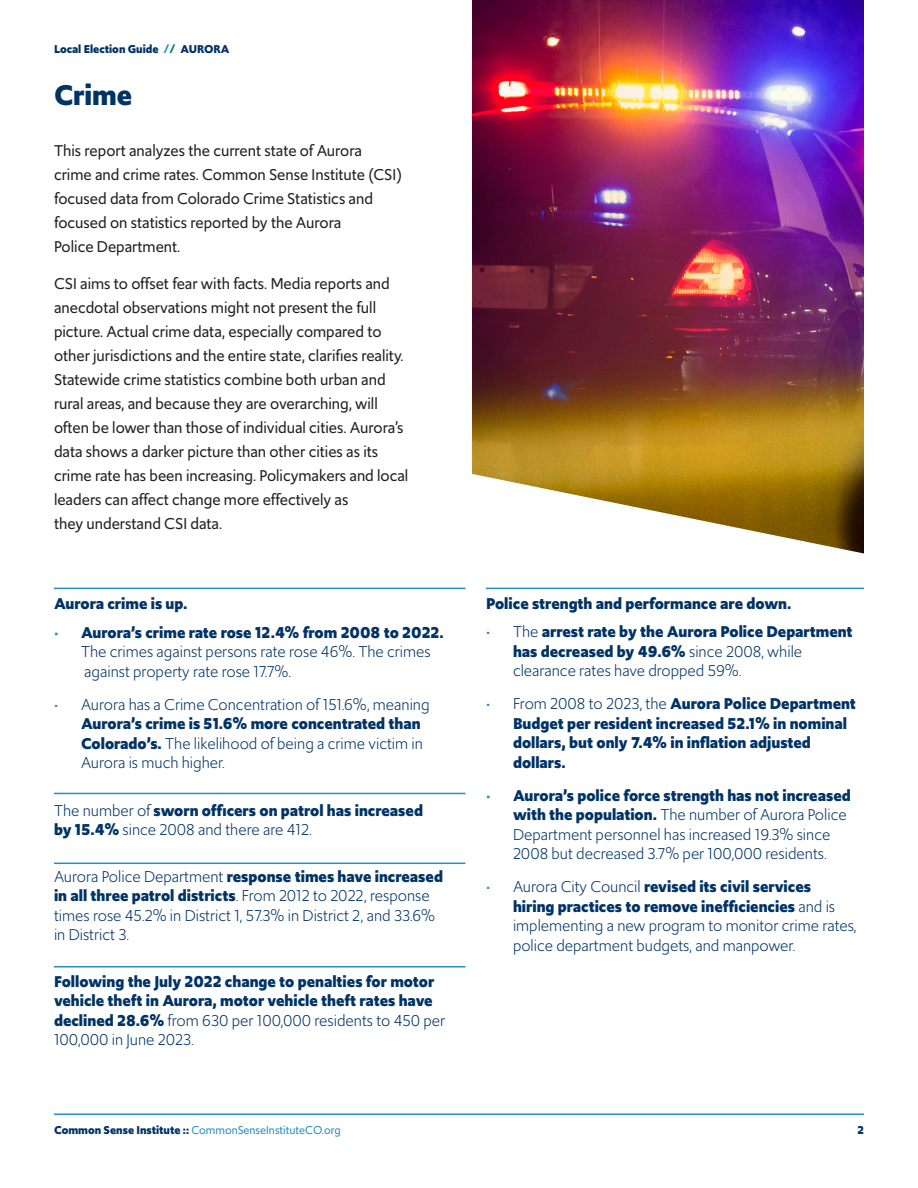
<style>
.page{position:relative;width:918px;height:1188px;background:#fff}
.page>*{position:absolute;margin:0;border:0;box-sizing:border-box;transform-origin:0 0}
.t1{font:700 30px "Upgrade";color:#036}
.t2{font:16.5px/19.5px "Upgrade";color:#036}
.t3{font:16.5px/24px "Upgrade";color:#231f20}
.t4{font:700 16.5px/19.5px "Upgrade";color:#036}
.t5{font:12px "Upgrade";color:#298dc2}
.t6{font:700 12px "Upgrade";color:#036}
.s1{color:#298dc2}
.s2{color:#037870}
.s3{font-weight:700}
.s4{font-weight:400}
.s5{font-weight:400;color:#298dc2}
.s6{font-weight:700;color:#036}
</style>
<div class="page">
<hr style="left:54px;top:1113px;width:810px;height:2px;background:#298dc2">
<img style="left:472px;top:0;width:392px;height:554px">
<hr style="left:54px;top:588px;width:411px;height:1px;background:#298dc2">
<hr style="left:54px;top:793px;width:411px;height:1px;background:#298dc2">
<hr style="left:54px;top:863px;width:411px;height:1px;background:#298dc2">
<hr style="left:54px;top:966px;width:411px;height:2px;background:#298dc2">
<hr style="left:486px;top:588px;width:378px;height:1px;background:#298dc2">
<p class="t6" style="left:54px;top:41px;width:177px">Local Election Guide <span class="s1">/</span><span class="s2">/</span> AURORA</p>
<p class="t1" style="left:54px;top:75px;width:80px">Crime</p>
<p class="t3" style="left:54px;top:138px;width:349px">This report analyzes the current state of Aurora crime and crime rates. Common Sense Institute (CSI) focused data from Colorado Crime Statistics and focused on statistics reported by the Aurora<br>Police Department.</p>
<p class="t3" style="left:54px;top:272px;width:356px">CSI aims to offset fear with facts. Media reports and anecdotal observations might not present the full picture. Actual crime data, especially compared to other jurisdictions and the entire state, clarifies reality.<br>Statewide crime statistics combine both urban and rural areas, and because they are overarching, will often be lower than those of individual cities. Aurora’s data shows a darker picture than other cities as its crime rate has been increasing. Policymakers and local leaders can affect change more effectively as<br>they understand CSI data.</p>
<p class="t4" style="left:54px;top:594px;width:135px">Aurora crime is up.</p>
<p class="t2" style="left:81px;top:623px;width:364px;text-indent:-27px"><span class="s1">•</span> <span class="s3">Aurora’s crime rate rose 12.4% from 2008 to 2022.<br></span>The crimes against persons rate rose 46%. The crimes against property rate rose 17.7%.</p>
<p class="t2" style="left:81px;top:695px;width:350px;text-indent:-27px"><span class="s1">•</span> Aurora has a Crime Concentration of 151.6%, meaning <span class="s3">Aurora’s crime is 51.6% more concentrated than Colorado’s.</span> The likelihood of being a crime victim in Aurora is much higher.</p>
<p class="t4" style="left:54px;top:801px;width:371px"><span class="s4">The number of</span> sworn officers on patrol has increased by 15.4% <span class="s4">since 2008 and there are 412.</span></p>
<p class="t2" style="left:54px;top:866px;width:391px">Aurora Police Department <span class="s3">response times have increased in all three patrol districts</span>. From 2012 to 2022, response times rose 45.2% in District 1, 57.3% in District 2, and 33.6% in District 3.</p>
<p class="t4" style="left:54px;top:972px;width:393px">Following the July 2022 change to penalties for motor vehicle theft in Aurora, motor vehicle theft rates have declined 28.6% <span class="s4">from 630 per 100,000 residents to 450 per 100,000 in June 2023.</span></p>
<p class="t4" style="left:486px;top:594px;width:307px">Police strength and performance are down.</p>
<p class="t4" style="left:513px;top:622px;width:341px;text-indent:-27px"><span class="s5">•</span> <span class="s4">The</span> arrest rate by the Aurora Police Department has decreased by 49.6% <span class="s4">since 2008, while clearance rates have dropped 59%.</span></p>
<p class="t4" style="left:513px;top:694px;width:345px;text-indent:-27px"><span class="s5">•</span> <span class="s4">From 2008 to 2023, the</span> Aurora Police Department Budget per resident increased 52.1% in nominal dollars, but only 7.4% in inflation adjusted dollars.</p>
<p class="t2" style="left:513px;top:786px;width:339px;text-indent:-27px"><span class="s1">•</span> <span class="s3">Aurora’s police force strength has not increased with the population.</span> The number of Aurora Police Department personnel has increased 19.3% since 2008 but decreased 3.7% per 100,000 residents.</p>
<p class="t2" style="left:513px;top:877px;width:345px;text-indent:-27px"><span class="s1">•</span> Aurora City Council <span class="s3">revised its civil services hiring practices to remove inefficiencies</span> and is implementing a new program to monitor crime rates, police department budgets, and manpower.</p>
<p class="t5" style="left:54px;top:1122px;width:288px"><span class="s6">Common Sense Institute ::</span> CommonSenseInstituteCO.org</p>
<p class="t6" style="left:858px;top:1122px;width:8px">2</p>
</div>
